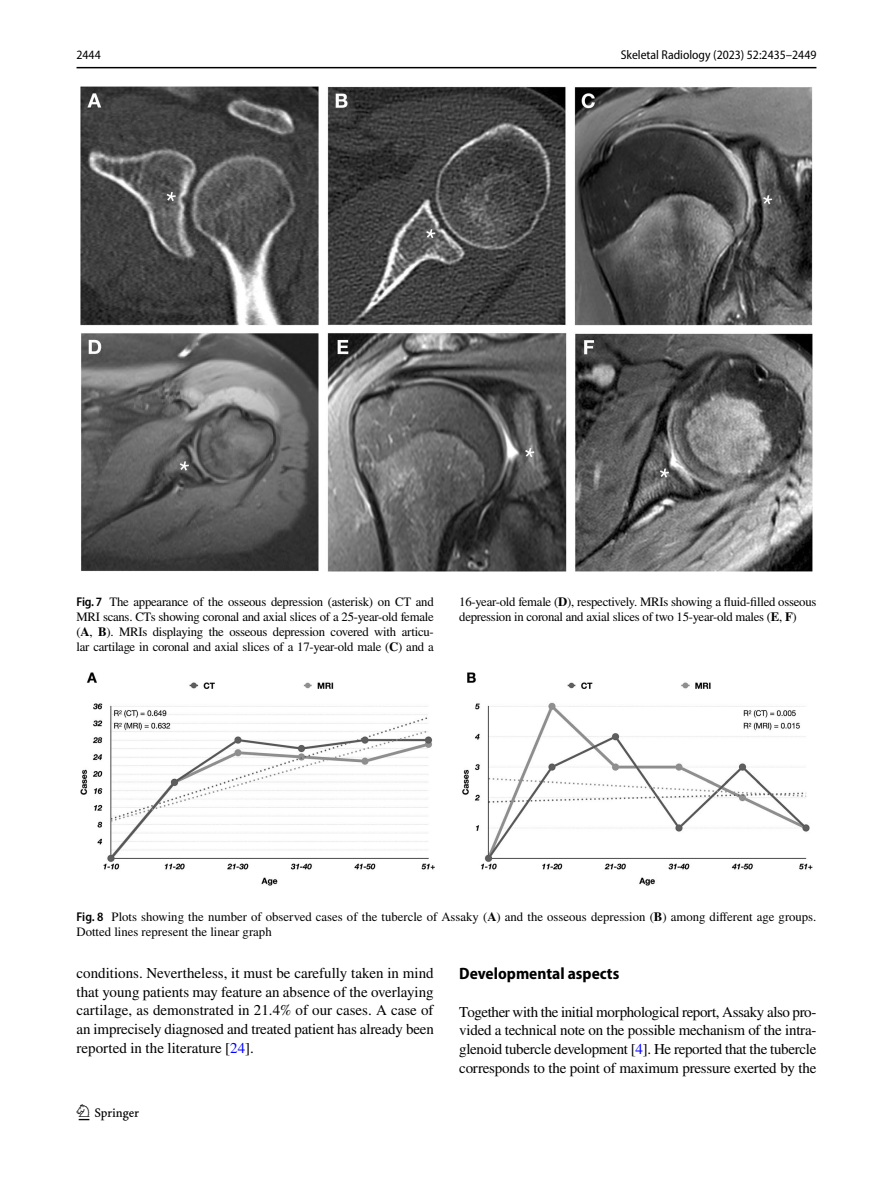
<style>
.page{position:relative;width:893px;height:1187px;background:#fff}
.page>*{position:absolute;margin:0;border:0;box-sizing:border-box;transform-origin:0 0}
.t1{font:22.5px "Springnew Regular 2";color:#000}
.t2{font:700 semi-condensed 16.5px "Myriad Pro";color:#000}
.t3{font:15px/18.8px "STIX";letter-spacing:-.01em;color:#000;text-align:justify}
.t4{font:12.75px/15px "STIX";letter-spacing:-.02em;color:#000;text-align:justify}
.t5{font:12.75px/15px "STIX";color:#000}
.t6{font:semi-condensed 12.75px "Myriad Pro";color:#000}
.s1{font-family:"Myriad Pro";font-weight:600;font-stretch:semi-condensed}
.s2{font-weight:700}
.s3{color:#00f}
</style>
<div class="page">
<hr style="left:77px;top:67px;width:739px;height:1px;background:#000">
<img style="left:81px;top:87px;width:731px;height:484px">
<img style="left:81px;top:672px;width:731px;height:213px">
<p class="t6" style="left:77px;top:48px;width:26px">2444</p>
<p class="t6" style="left:621px;top:48px;width:197px">Skeletal Radiology (2023) 52:2435–2449</p>
<p class="t4" style="left:77px;top:595px;width:359px"><span class="s1">Fig. 7</span> The appearance of the osseous depression (asterisk) on CT and MRI scans. CTs showing coronal and axial slices of a 25-year-old female (<span class="s2">A</span>, <span class="s2">B</span>). MRIs displaying the osseous depression covered with articu&shy;lar cartilage in coronal and axial slices of a 17-year-old male (<span class="s2">C</span>) and a</p>
<p class="t4" style="left:459px;top:595px;width:359px">16-year-old female (<span class="s2">D</span>), respectively. MRIs showing a fluid-filled osseous depression in coronal and axial slices of two 15-year-old males (<span class="s2">E</span>, <span class="s2">F</span>)</p>
<p class="t5" style="left:77px;top:909px;width:741px"><span class="s1">Fig. 8</span> Plots showing the number of observed cases of the tubercle of Assaky (<span class="s2">A</span>) and the osseous depression (<span class="s2">B</span>) among different age groups.<br>Dotted lines represent the linear graph</p>
<p class="t3" style="left:77px;top:964px;width:359px">conditions. Nevertheless, it must be carefully taken in mind that young patients may feature an absence of the overlaying cartilage, as demonstrated in 21.4% of our cases. A case of an imprecisely diagnosed and treated patient has already been reported in the literature [<span class="s3">24</span>].</p>
<p class="t2" style="left:459px;top:964px;width:162px">Developmental aspects</p>
<p class="t3" style="left:459px;top:1003px;width:359px">Together with the initial morphological report, Assaky also pro&shy;vided a technical note on the possible mechanism of the intra&shy;glenoid tubercle development [<span class="s3">4</span>]. He reported that the tubercle corresponds to the point of maximum pressure exerted by the</p>
<h1 class="t1" style="left:79px;top:1104px;width:62px">1 3</h1>
</div>
